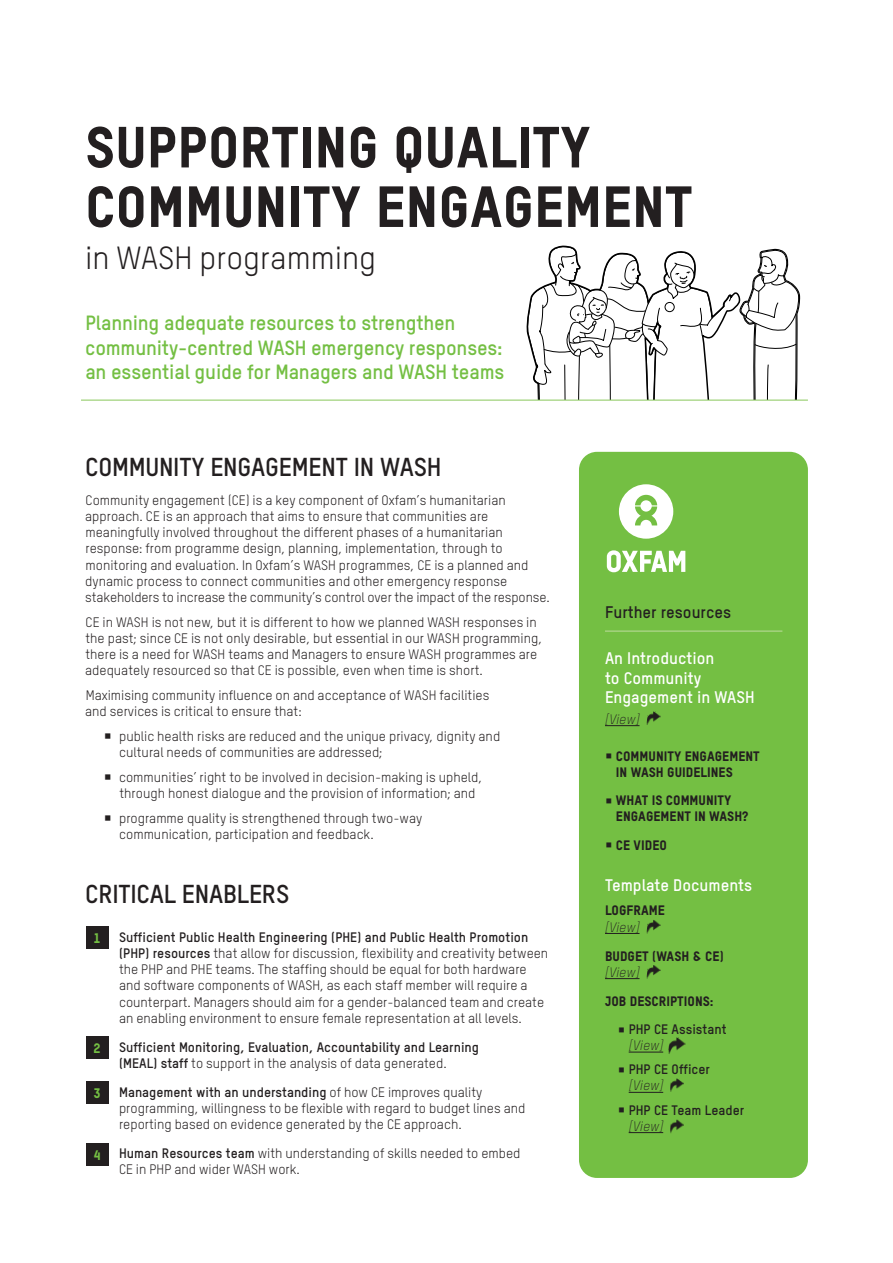
<style>
.page{position:relative;width:893px;height:1263px;background:#fff}
.page>*{position:absolute;margin:0;border:0;box-sizing:border-box;transform-origin:0 0}
.t1{font:57px "Oxfam TSTARPRO Headline";color:#231f20}
.t2{font:31.5px "Oxfam TSTARPRO";color:#231f20}
.Subhead_1{font:700 25.5px "Oxfam TSTARPRO";letter-spacing:-.01em;color:#231f20}
.t3{font:700 20.25px/24.3px "Oxfam TSTARPRO";letter-spacing:-.01em;color:#74bf43}
.Subhead_3{font:700 16.5px/19.8px "Oxfam TSTARPRO";color:#fff}
.Subhead_3-2{font:700 16.5px "Oxfam TSTARPRO";color:#231f20}
.Subhead_3-3{font:13.65px "Oxfam TSTARPRO Headline";color:#74bf43}
.Body{font:13.5px/16.2px "Oxfam TSTARPRO";color:#231f20}
.Body-2{font:700 13.5px/16.2px "Oxfam TSTARPRO";color:#231f20}
.Body-3{font:13.5px/16.2px "Oxfam TSTARPRO Headline";color:#231f20}
.Body-4{font:italic 300 13.5px "Oxfam TSTARPRO";color:#231f20}
.s1{font-weight:700}
.s2{font-weight:400}
.s3{font-family:"Oxfam TSTARPRO";font-weight:300;font-style:italic}
.s4{font-weight:300;font-style:italic}
</style>
<div class="page">
<svg style="left:519px;top:245px;width:281px;height:155px"></svg>
<hr style="left:81px;top:400px;width:727px;height:1px;background:#88c75a">
<div style="left:579px;top:452px;width:229px;height:726px;background:#74bf43;border-radius:18px"></div>
<svg style="left:619px;top:484px;width:54px;height:55px"></svg>
<svg style="left:607px;top:550px;width:78px;height:22px"></svg>
<hr style="left:605px;top:725px;width:34px;height:1px;background:#231f20">
<hr style="left:605px;top:933px;width:34px;height:1px;background:#231f20">
<hr style="left:605px;top:978px;width:34px;height:1px;background:#231f20">
<hr style="left:629px;top:1052px;width:34px;height:1px;background:#231f20">
<hr style="left:629px;top:1092px;width:34px;height:1px;background:#231f20">
<hr style="left:629px;top:1132px;width:34px;height:1px;background:#231f20">
<hr style="left:605px;top:630px;width:177px;height:2px;background:#a5d280">
<img style="left:646px;top:711px;width:15px;height:14px">
<img style="left:646px;top:920px;width:15px;height:14px">
<img style="left:646px;top:965px;width:15px;height:14px">
<img style="left:668px;top:1037px;width:18px;height:17px">
<img style="left:670px;top:1078px;width:14px;height:14px">
<img style="left:670px;top:1119px;width:14px;height:15px">
<div style="left:86px;top:926px;width:22px;height:22px;background:#231f20"></div>
<div style="left:86px;top:1036px;width:22px;height:23px;background:#231f20"></div>
<div style="left:86px;top:1081px;width:22px;height:22px;background:#231f20"></div>
<div style="left:86px;top:1144px;width:22px;height:22px;background:#231f20"></div>
<p class="t1" style="left:85px;top:112px;width:507px">SUPPORTING QUALITY</p>
<p class="t1" style="left:85px;top:171px;width:609px">COMMUNITY ENGAGEMENT</p>
<p class="t2" style="left:85px;top:239px;width:293px">in WASH programming</p>
<p class="t3" style="left:85px;top:311px;width:421px">Planning adequate resources to strengthen community-centred WASH emergency responses: an essential guide for Managers and WASH teams</p>
<p class="Subhead_1" style="left:85px;top:451px;width:358px">COMMUNITY ENGAGEMENT IN WASH</p>
<p class="Body" style="left:85px;top:492px;width:466px">Community engagement (CE) is a key component of Oxfam’s humanitarian approach. CE is an approach that aims to ensure that communities are meaningfully involved throughout the different phases of a humanitarian response: from programme design, planning, implementation, through to monitoring and evaluation. In Oxfam’s WASH programmes, CE is a planned and dynamic process to connect communities and other emergency response stakeholders to increase the community’s control over the impact of the response.</p>
<p class="Body" style="left:85px;top:614px;width:458px">CE in WASH is not new, but it is different to how we planned WASH responses in the past; since CE is not only desirable, but essential in our WASH programming, there is a need for WASH teams and Managers to ensure WASH programmes are adequately resourced so that CE is possible, even when time is short.</p>
<p class="Body" style="left:85px;top:687px;width:406px">Maximising community influence on and acceptance of WASH facilities and services is critical to ensure that:</p>
<p class="Body" style="left:119px;top:728px;width:382px;text-indent:-15px">○ public health risks are reduced and the unique privacy, dignity and cultural needs of communities are addressed;</p>
<p class="Body" style="left:119px;top:769px;width:364px;text-indent:-15px">○ communities’ right to be involved in decision-making is upheld, through honest dialogue and the provision of information; and</p>
<p class="Body" style="left:119px;top:810px;width:304px;text-indent:-15px">○ programme quality is strengthened through two-way communication, participation and feedback.</p>
<p class="Subhead_1" style="left:85px;top:878px;width:206px">CRITICAL ENABLERS</p>
<p class="Subhead_3-3" style="left:93px;top:929px;width:9px">1</p>
<p class="Subhead_3-3" style="left:94px;top:1040px;width:9px">2</p>
<p class="Subhead_3-3" style="left:94px;top:1084px;width:9px">3</p>
<p class="Subhead_3-3" style="left:93px;top:1147px;width:9px">4</p>
<p class="Body" style="left:119px;top:929px;width:431px"><span class="s1">Sufficient Public Health Engineering (PHE) and Public Health Promotion (PHP) resources</span> that allow for discussion, flexibility and creativity between the PHP and PHE teams. The staffing should be equal for both hardware and software components of WASH, as each staff member will require a counterpart. Managers should aim for a gender-balanced team and create an enabling environment to ensure female representation at all levels.</p>
<p class="Body-2" style="left:119px;top:1039px;width:361px">Sufficient Monitoring, Evaluation, Accountability and Learning (MEAL) staff <span class="s2">to support in the analysis of data generated.</span></p>
<p class="Body" style="left:119px;top:1084px;width:408px"><span class="s1">Management with an understanding</span> of how CE improves quality programming, willingness to be flexible with regard to budget lines and reporting based on evidence generated by the CE approach.</p>
<p class="Body" style="left:119px;top:1145px;width:403px"><span class="s1">Human Resources team</span> with understanding of skills needed to embed<br>CE in PHP and wider WASH work.</p>
<p class="Subhead_3-2" style="left:605px;top:602px;width:128px">Further resources</p>
<p class="Subhead_3" style="left:605px;top:648px;width:151px">An Introduction<br>to Community<br>Engagement in WASH</p>
<p class="Body-4" style="left:605px;top:711px;width:36px">[View]</p>
<p class="Body-3" style="left:616px;top:747px;width:145px;text-indent:-11px">▪ COMMUNITY ENGAGEMENT<br>IN WASH GUIDELINES</p>
<p class="Body-3" style="left:616px;top:792px;width:134px;text-indent:-11px">▪ WHAT IS COMMUNITY<br>ENGAGEMENT IN WASH?</p>
<p class="Body-3" style="left:605px;top:836px;width:63px">▪ CE VIDEO</p>
<p class="Subhead_3" style="left:605px;top:875px;width:149px">Template Documents</p>
<p class="Body-3" style="left:605px;top:902px;width:61px">LOGFRAME <span class="s3">[View]</span></p>
<p class="Body-3" style="left:605px;top:947px;width:120px">BUDGET (WASH &amp; CE) <span class="s3">[View]</span></p>
<p class="Body-3" style="left:605px;top:992px;width:110px">JOB DESCRIPTIONS:</p>
<p class="Body-2" style="left:629px;top:1021px;width:99px;text-indent:-11px">▪ PHP CE Assistant <span class="s4">[View]</span></p>
<p class="Body-2" style="left:629px;top:1061px;width:83px;text-indent:-11px">▪ PHP CE Officer <span class="s4">[View]</span></p>
<p class="Body-2" style="left:629px;top:1101px;width:117px;text-indent:-11px">▪ PHP CE Team Leader <span class="s4">[View]</span></p>
</div>
